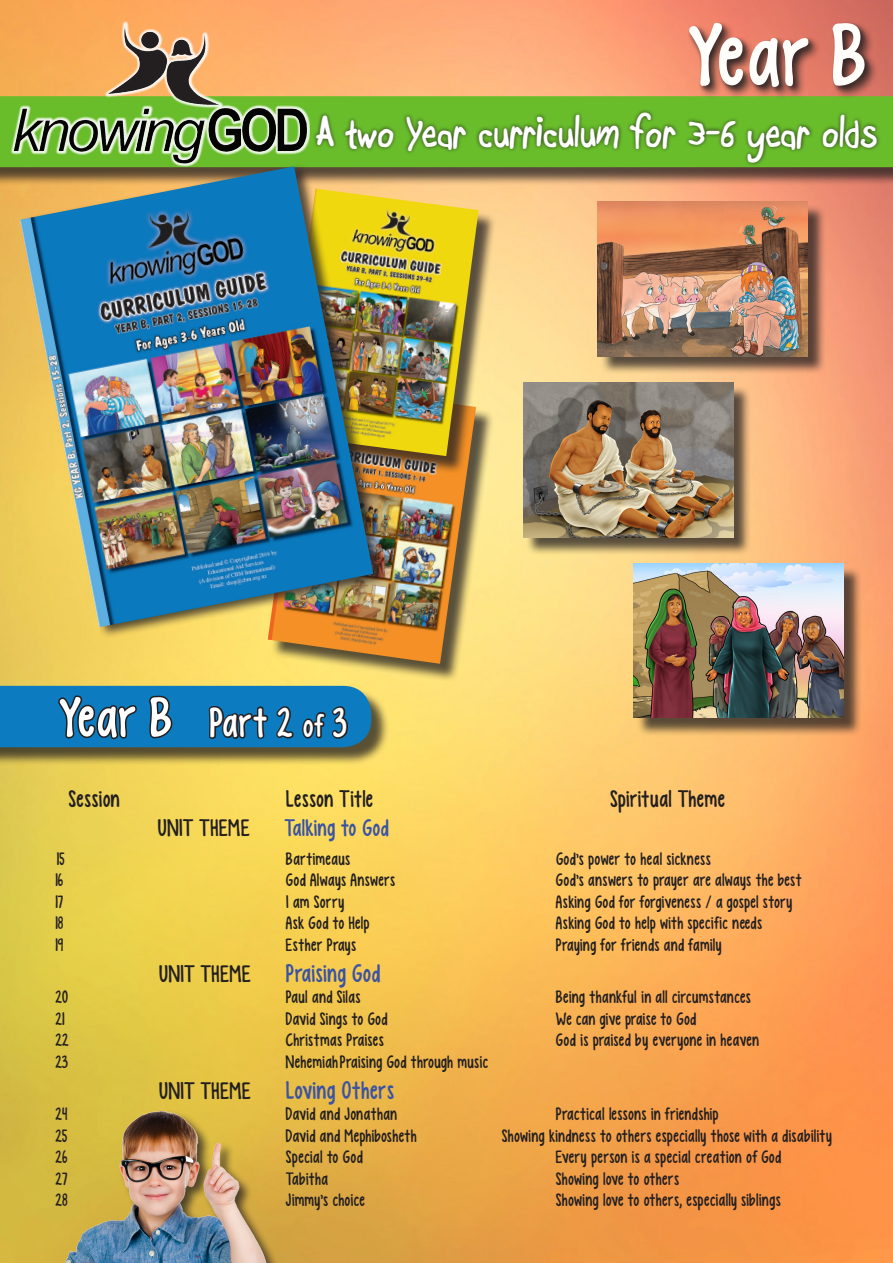
<style>
.page{position:relative;width:893px;height:1263px;background:#fff}
.page>*{position:absolute;margin:0;border:0;box-sizing:border-box;transform-origin:0 0}
.t1{font:90px "KG Empireof Dirt";color:#fffefa}
.t2{font:700 45px "Boopee";color:#fff}
.t3{font:42px "KG Empireof Dirt";color:#fff}
.t4{font:25.5px "KG Empireof Dirt";letter-spacing:.025em;color:#3a53a3}
.t5{font:24px "KG Empireof Dirt";letter-spacing:.02em;color:#231f20}
.t6{font:24px "KG Empireof Dirt";letter-spacing:.01em;color:#3a53a3}
.t7{font:24px "KG Empireof Dirt";color:#231f20}
.t8{font:18px "KG Empireof Dirt";letter-spacing:.02em;color:#231f20}
.t9{font:18px "KG Empireof Dirt";color:#231f20}
.s1{font-size:57px}
.s2{font-size:33px}
</style>
<div class="page">
<img style="left:0;top:0;width:893px;height:1263px">
<div style="left:0;top:688px;width:390px;height:78px;background:#231f20;opacity:.75"></div>
<div style="left:0;top:98px;width:893px;height:88px;background:#231f20;opacity:.75"></div>
<div style="left:0;top:96px;width:893px;height:71px;background:#69bd2b"></div>
<div style="left:312px;top:108px;width:569px;height:59px;background:#231f20;opacity:.86"></div>
<div style="left:11px;top:20px;width:299px;height:147px;background:#fff;opacity:.87"></div>
<img style="left:108px;top:24px;width:42px;height:70px">
<div style="left:271px;top:386px;width:223px;height:296px;background:#231f20;opacity:.75"></div>
<img style="left:268px;top:474px;width:208px;height:190px">
<div style="left:286px;top:191px;width:211px;height:283px;background:#231f20;opacity:.75"></div>
<img style="left:388px;top:189px;width:91px;height:267px">
<div style="left:20px;top:163px;width:368px;height:476px;background:#231f20;opacity:.75"></div>
<img style="left:20px;top:166px;width:353px;height:461px">
<svg style="left:0;top:686px;width:371px;height:353px"></svg>
<img style="left:16px;top:1080px;width:274px;height:183px">
<div style="left:687px;top:21px;width:191px;height:80px;background:#231f20;opacity:.75"></div>
<div style="left:600px;top:204px;width:226px;height:171px;background:#231f20;opacity:.75"></div>
<img style="left:598px;top:202px;width:210px;height:154px">
<div style="left:525px;top:385px;width:227px;height:171px;background:#231f20;opacity:.75"></div>
<img style="left:523px;top:383px;width:210px;height:154px">
<div style="left:636px;top:566px;width:226px;height:170px;background:#231f20;opacity:.75"></div>
<img style="left:634px;top:564px;width:210px;height:154px">
<p class="t1" style="left:689px;top:4px;width:178px">Year B</p>
<p class="t2" style="left:316px;top:106px;width:563px">A two Year curriculum for 3-6 year olds</p>
<p class="t3" style="left:60px;top:699px;width:288px"><span class="s1">Year B</span> Part 2 <span class="s2">of</span> 3</p>
<p class="t7" style="left:69px;top:785px;width:53px">Session</p>
<p class="t5" style="left:286px;top:785px;width:88px">Lesson Title</p>
<p class="t5" style="left:610px;top:785px;width:116px">Spiritual Theme</p>
<p class="t5" style="left:158px;top:814px;width:93px">UNIT THEME</p>
<p class="t6" style="left:284px;top:814px;width:106px">Talking to God</p>
<p class="t8" style="left:57px;top:848px;width:9px">15</p>
<p class="t8" style="left:286px;top:848px;width:66px">Bartimeaus</p>
<p class="t8" style="left:556px;top:848px;width:156px">God’s power to heal sickness</p>
<p class="t8" style="left:55px;top:870px;width:9px">16</p>
<p class="t8" style="left:286px;top:870px;width:111px">God Always Answers</p>
<p class="t8" style="left:556px;top:870px;width:247px">God’s answers to prayer are always the best</p>
<p class="t8" style="left:55px;top:891px;width:9px">17</p>
<p class="t8" style="left:286px;top:891px;width:60px">I am Sorry</p>
<p class="t8" style="left:556px;top:891px;width:238px">Asking God for forgiveness / a gospel story</p>
<p class="t8" style="left:55px;top:913px;width:9px">18</p>
<p class="t8" style="left:286px;top:913px;width:85px">Ask God to Help</p>
<p class="t8" style="left:556px;top:913px;width:208px">Asking God to help with specific needs</p>
<p class="t8" style="left:55px;top:934px;width:9px">19</p>
<p class="t8" style="left:286px;top:934px;width:72px">Esther Prays</p>
<p class="t8" style="left:556px;top:934px;width:167px">Praying for friends and family</p>
<p class="t5" style="left:159px;top:960px;width:93px">UNIT THEME</p>
<p class="t4" style="left:286px;top:958px;width:96px">Praising God</p>
<p class="t8" style="left:55px;top:987px;width:14px">20</p>
<p class="t8" style="left:286px;top:987px;width:76px">Paul and Silas</p>
<p class="t8" style="left:556px;top:987px;width:196px">Being thankful in all circumstances</p>
<p class="t8" style="left:55px;top:1008px;width:11px">21</p>
<p class="t8" style="left:286px;top:1008px;width:103px">David Sings to God</p>
<p class="t8" style="left:556px;top:1008px;width:142px">We can give praise to God</p>
<p class="t8" style="left:55px;top:1030px;width:15px">22</p>
<p class="t8" style="left:286px;top:1030px;width:99px">Christmas Praises</p>
<p class="t8" style="left:556px;top:1030px;width:204px">God is praised by everyone in heaven</p>
<p class="t8" style="left:55px;top:1051px;width:14px">23</p>
<p class="t8" style="left:286px;top:1051px;width:203px">NehemiahPraising God through music</p>
<p class="t5" style="left:159px;top:1077px;width:93px">UNIT THEME</p>
<p class="t4" style="left:286px;top:1075px;width:110px">Loving Others</p>
<p class="t8" style="left:55px;top:1104px;width:13px">24</p>
<p class="t8" style="left:286px;top:1104px;width:113px">David and Jonathan</p>
<p class="t8" style="left:556px;top:1104px;width:164px">Practical lessons in friendship</p>
<p class="t8" style="left:55px;top:1125px;width:13px">25</p>
<p class="t8" style="left:286px;top:1125px;width:132px">David and Mephibosheth</p>
<p class="t8" style="left:502px;top:1125px;width:332px">Showing kindness to others especially those with a disability</p>
<p class="t8" style="left:55px;top:1147px;width:13px">26</p>
<p class="t8" style="left:286px;top:1147px;width:78px">Special to God</p>
<p class="t8" style="left:556px;top:1147px;width:227px">Every person is a special creation of God</p>
<p class="t8" style="left:55px;top:1168px;width:13px">27</p>
<p class="t8" style="left:286px;top:1168px;width:44px">Tabitha</p>
<p class="t9" style="left:556px;top:1168px;width:125px">Showing love to others</p>
<p class="t8" style="left:55px;top:1190px;width:14px">28</p>
<p class="t8" style="left:286px;top:1190px;width:80px">Jimmy’s choice</p>
<p class="t8" style="left:556px;top:1190px;width:226px">Showing love to others, especially siblings</p>
</div>
